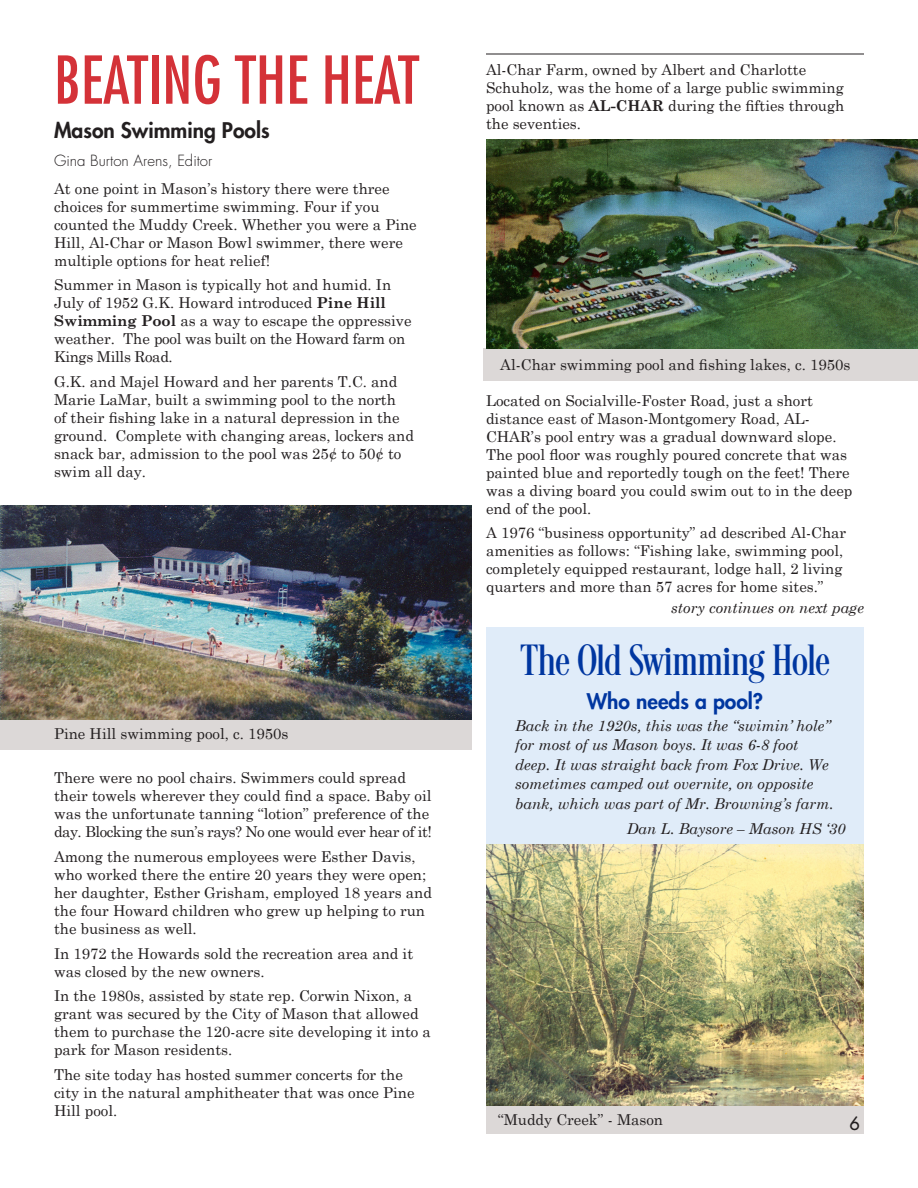
<style>
.page{position:relative;width:918px;height:1188px;background:#fff}
.page>*{position:absolute;margin:0;border:0;box-sizing:border-box;transform-origin:0 0}
.t1{font:condensed 64.2px "Futura";color:#d43238}
.t2{font:45px "Desire Basic";letter-spacing:.02em;color:#0036a0}
.subhead{font:800 21px "Futura";color:#231f20}
.subhead-2{font:800 21px "Futura";color:#0036a0}
.subhead-3{font:18px "Futura";color:#231f20}
.Body_Copy{font:15px/18px "Century Schoolbook";color:#231f20}
.Body_Copy-2{font:italic 15px/19.5px "Century Schoolbook";color:#231f20}
.Byline{font:300 15px "Futura";color:#231f20}
.s1{font-weight:700}
</style>
<div class="page">
<div style="left:486px;top:1106px;width:378px;height:28px;background:#dcd8d7"></div>
<div style="left:486px;top:627px;width:378px;height:289px;background:#e0ecf9"></div>
<img style="left:486px;top:844px;width:378px;height:262px">
<div style="left:0;top:717px;width:471px;height:32px;background:#dcd8d7"></div>
<img style="left:0;top:505px;width:471px;height:215px">
<div style="left:484px;top:349px;width:434px;height:32px;background:#dcd8d7"></div>
<img style="left:486px;top:140px;width:432px;height:209px">
<hr style="left:486px;top:54px;width:378px;height:1px;background:#231f20">
<p class="t1" style="left:54px;top:40px;width:367px">BEATING THE HEAT</p>
<p class="subhead" style="left:54px;top:116px;width:217px">Mason Swimming Pools</p>
<p class="Byline" style="left:54px;top:151px;width:160px">Gina Burton Arens, Editor</p>
<p class="Body_Copy" style="left:54px;top:179px;width:364px">At one point in Mason’s history there were three choices for summertime swimming. Four if you counted the Muddy Creek. Whether you were a Pine Hill, Al-Char or Mason Bowl swimmer, there were multiple options for heat relief!</p>
<p class="Body_Copy" style="left:54px;top:276px;width:359px">Summer in Mason is typically hot and humid. In July of 1952 G.K. Howard introduced <span class="s1">Pine Hill Swimming Pool</span> as a way to escape the oppressive weather. The pool was built on the Howard farm on Kings Mills Road.</p>
<p class="Body_Copy" style="left:54px;top:372px;width:362px">G.K. and Majel Howard and her parents T.C. and Marie LaMar, built a swimming pool to the north<br>of their fishing lake in a natural depression in the ground. Complete with changing areas, lockers and snack bar, admission to the pool was 25¢ to 50¢ to swim all day.</p>
<p class="Body_Copy" style="left:54px;top:724px;width:236px">Pine Hill swimming pool, c. 1950s</p>
<p class="Body_Copy" style="left:54px;top:768px;width:380px">There were no pool chairs. Swimmers could spread their towels wherever they could find a space. Baby oil was the unfortunate tanning “lotion” preference of the day. Blocking the sun’s rays? No one would ever hear of it!</p>
<p class="Body_Copy" style="left:54px;top:847px;width:379px">Among the numerous employees were Esther Davis, who worked there the entire 20 years they were open; her daughter, Esther Grisham, employed 18 years and the four Howard children who grew up helping to run the business as well.</p>
<p class="Body_Copy" style="left:54px;top:944px;width:361px">In 1972 the Howards sold the recreation area and it was closed by the new owners.</p>
<p class="Body_Copy" style="left:54px;top:987px;width:378px">In the 1980s, assisted by state rep. Corwin Nixon, a grant was secured by the City of Mason that allowed them to purchase the 120-acre site developing it into a park for Mason residents.</p>
<p class="Body_Copy" style="left:54px;top:1065px;width:362px">The site today has hosted summer concerts for the city in the natural amphitheater that was once Pine<br>Hill pool.</p>
<p class="Body_Copy" style="left:486px;top:60px;width:360px">Al-Char Farm, owned by Albert and Charlotte Schuholz, was the home of a large public swimming pool known as <span class="s1">AL-CHAR</span> during the fifties through the seventies.</p>
<p class="Body_Copy" style="left:500px;top:355px;width:352px">Al-Char swimming pool and fishing lakes, c. 1950s</p>
<p class="Body_Copy" style="left:486px;top:391px;width:368px">Located on Socialville-Foster Road, just a short distance east of Mason-Montgomery Road, AL-CHAR’s pool entry was a gradual downward slope.<br>The pool floor was roughly poured concrete that was painted blue and reportedly tough on the feet! There was a diving board you could swim out to in the deep end of the pool.</p>
<p class="Body_Copy" style="left:486px;top:524px;width:362px">A 1976 “business opportunity” ad described Al-Char amenities as follows: “Fishing lake, swimming pool, completely equipped restaurant, lodge hall, 2 living quarters and more than 57 acres for home sites.”</p>
<p class="Body_Copy-2" style="left:671px;top:597px;width:194px">story continues on next page</p>
<p class="t2" style="left:521px;top:633px;width:310px">The Old Swimming Hole</p>
<p class="subhead-2" style="left:587px;top:687px;width:178px">Who needs a pool?</p>
<p class="Body_Copy-2" style="left:515px;top:716px;width:320px">Back in the 1920s, this was the “swimin’ hole” for most of us Mason boys. It was 6-8 foot deep. It was straight back from Fox Drive. We sometimes camped out overnite, on opposite bank, which was part of Mr. Browning’s farm.</p>
<p class="Body_Copy-2" style="left:627px;top:818px;width:220px">Dan L. Baysore – Mason HS ‘30</p>
<p class="Body_Copy" style="left:498px;top:1110px;width:167px">“Muddy Creek” - Mason</p>
<p class="subhead-3" style="left:849px;top:1112px;width:12px">6</p>
</div>
